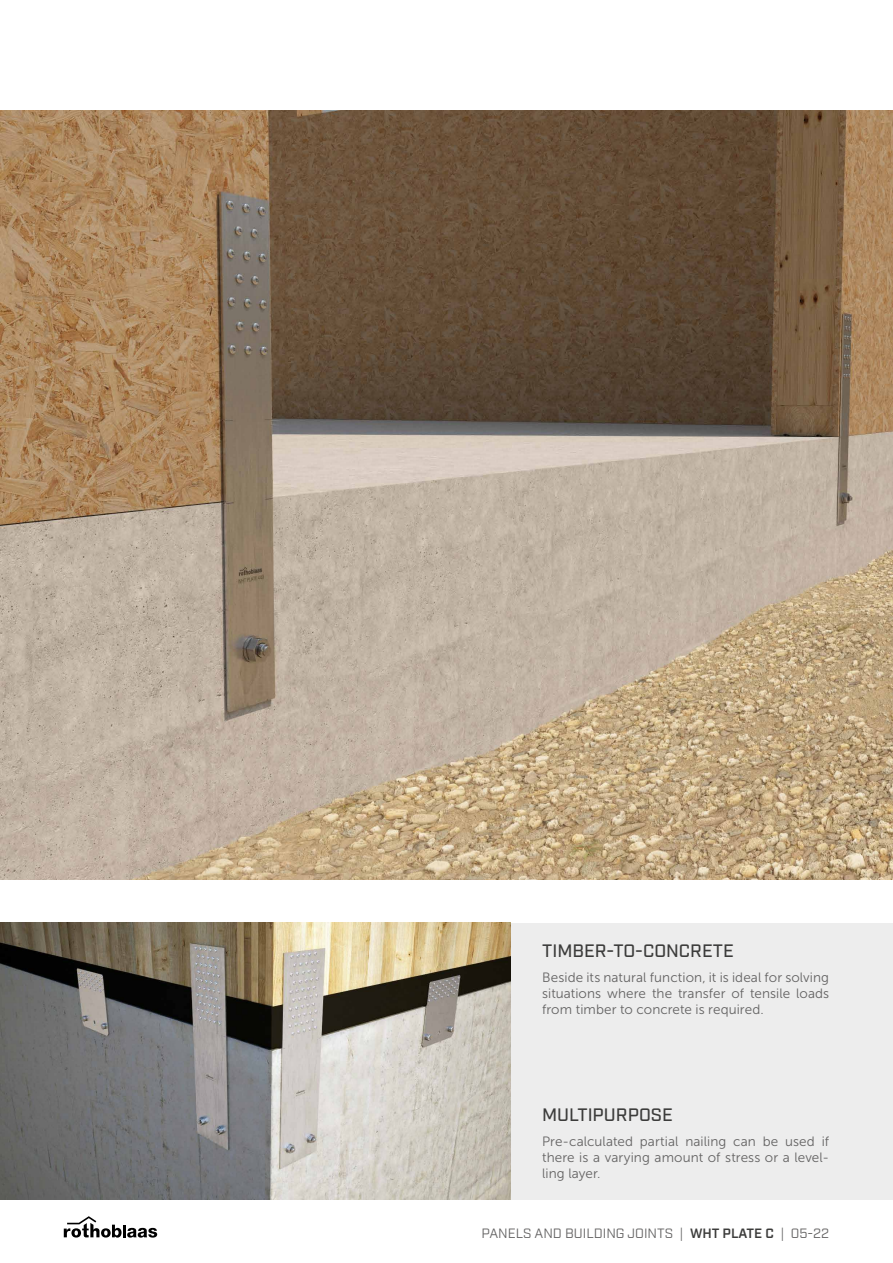
<style>
.page{position:relative;width:893px;height:1263px;background:#fff}
.page>*{position:absolute;margin:0;border:0;box-sizing:border-box;transform-origin:0 0}
.t1{font:500 18px "Industry";color:#3c3c3b}
.t2{font:13.5px/16.2px "Museo Sans 300";letter-spacing:.005em;color:#646363;text-align:justify}
.t3{font:13.5px "Industry";color:#646363}
.s1{font-weight:600;color:#3c3c3b}
</style>
<div class="page">
<div style="left:0;top:923px;width:893px;height:276px;background:#ededed"></div>
<img style="left:0;top:111px;width:893px;height:768px">
<img style="left:0;top:923px;width:510px;height:276px">
<svg style="left:64px;top:1216px;width:93px;height:21px"></svg>
<h1 class="t1" style="left:542px;top:940px;width:193px">TIMBER-TO-CONCRETE</h1>
<p class="t2" style="left:542px;top:969px;width:288px">Beside its natural function, it is ideal for solving situations where the transfer of tensile loads from timber to concrete is required.</p>
<h1 class="t1" style="left:542px;top:1104px;width:132px">MULTIPURPOSE</h1>
<p class="t2" style="left:542px;top:1133px;width:289px">Pre-calculated partial nailing can be used if there is a varying amount of stress or a level&shy;ling layer.</p>
<p class="t3" style="left:481px;top:1225px;width:349px">PANELS AND BUILDING JOINTS | <span class="s1">WHT PLATE C</span> | 05-22</p>
</div>
